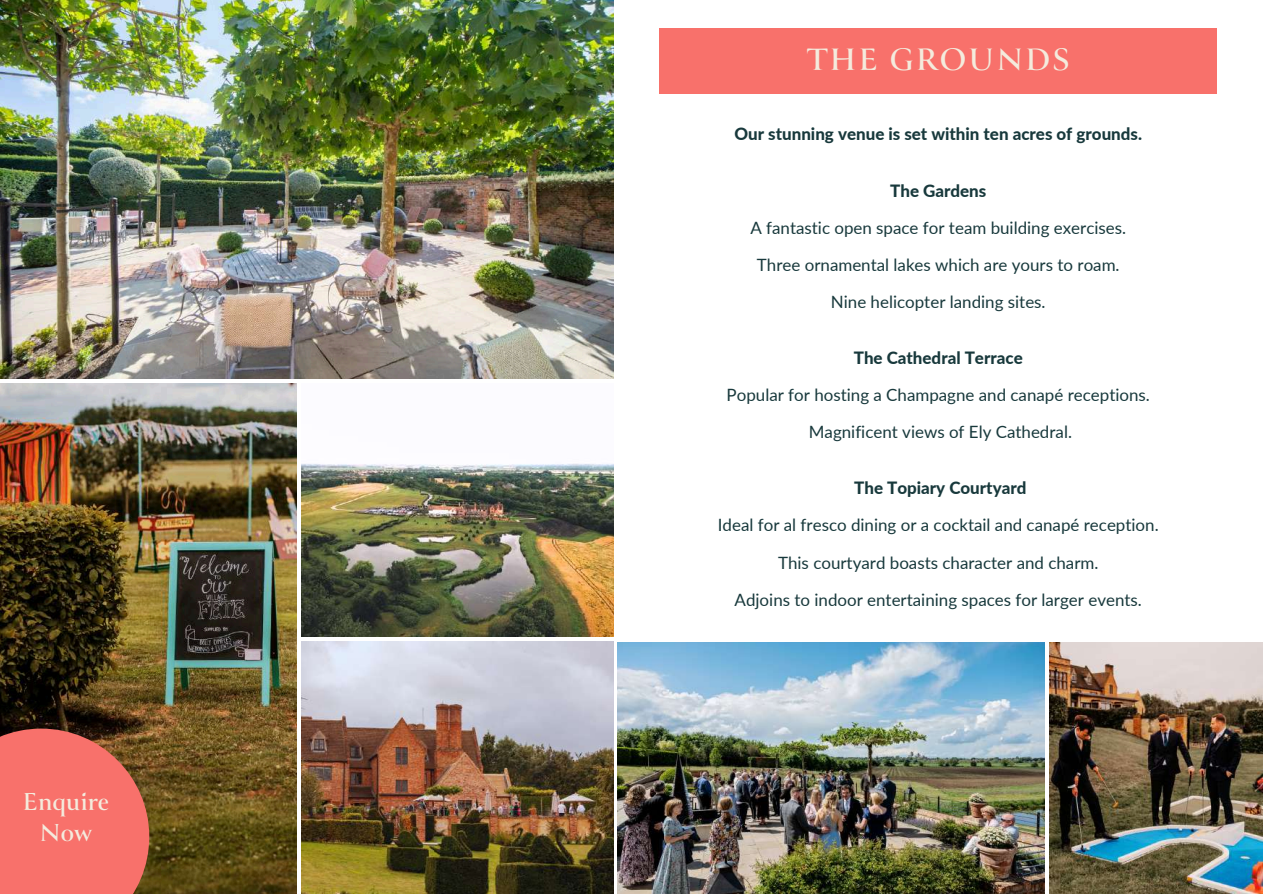
<style>
.page{position:relative;width:1263px;height:894px;background:#fff}
.page>*{position:absolute;margin:0;border:0;box-sizing:border-box;transform-origin:0 0}
.t1{font:700 34.05px "Canto Pen";letter-spacing:.06em;color:#f4ebdd}
.t2{font:700 27px/30.3px "Canto Pen";color:#f4ebdd;text-align:center}
.t3{font:16.95px/37.2px "Lato";color:#18393c;text-align:center}
.t4{font:800 16.95px "Lato";color:#18393c}
</style>
<div class="page">
<img style="left:618px;top:642px;width:426px;height:251px">
<img style="left:1050px;top:642px;width:212px;height:251px">
<img style="left:0;top:0;width:613px;height:378px">
<img style="left:0;top:384px;width:296px;height:509px">
<img style="left:302px;top:463px;width:311px;height:173px">
<img style="left:302px;top:641px;width:311px;height:252px">
<div style="left:659px;top:29px;width:558px;height:65px;background:#f8716b"></div>
<div style="left:0;top:728px;width:149px;height:165px;background:#f8716b"></div>
<h2 class="t2" style="left:23px;top:787px;width:88px">Enquire<br>Now</h2>
<h1 class="t1" style="left:807px;top:42px;width:264px">THE GROUNDS</h1>
<p class="t4" style="left:734px;top:124px;width:409px">Our stunning venue is set within ten acres of grounds.</p>
<p class="t4" style="left:890px;top:180px;width:98px">The Gardens</p>
<p class="t3" style="left:750px;top:208px;width:377px">A fantastic open space for team building exercises.<br>Three ornamental lakes which are yours to roam.<br>Nine helicopter landing sites.</p>
<p class="t4" style="left:854px;top:347px;width:171px">The Cathedral Terrace</p>
<p class="t3" style="left:727px;top:376px;width:425px">Popular for hosting a Champagne and canapé receptions.<br>Magnificent views of Ely Cathedral.</p>
<p class="t4" style="left:854px;top:477px;width:174px">The Topiary Courtyard</p>
<p class="t3" style="left:718px;top:506px;width:442px">Ideal for al fresco dining or a cocktail and canapé reception.<br>This courtyard boasts character and charm.<br>Adjoins to indoor entertaining spaces for larger events.</p>
</div>
